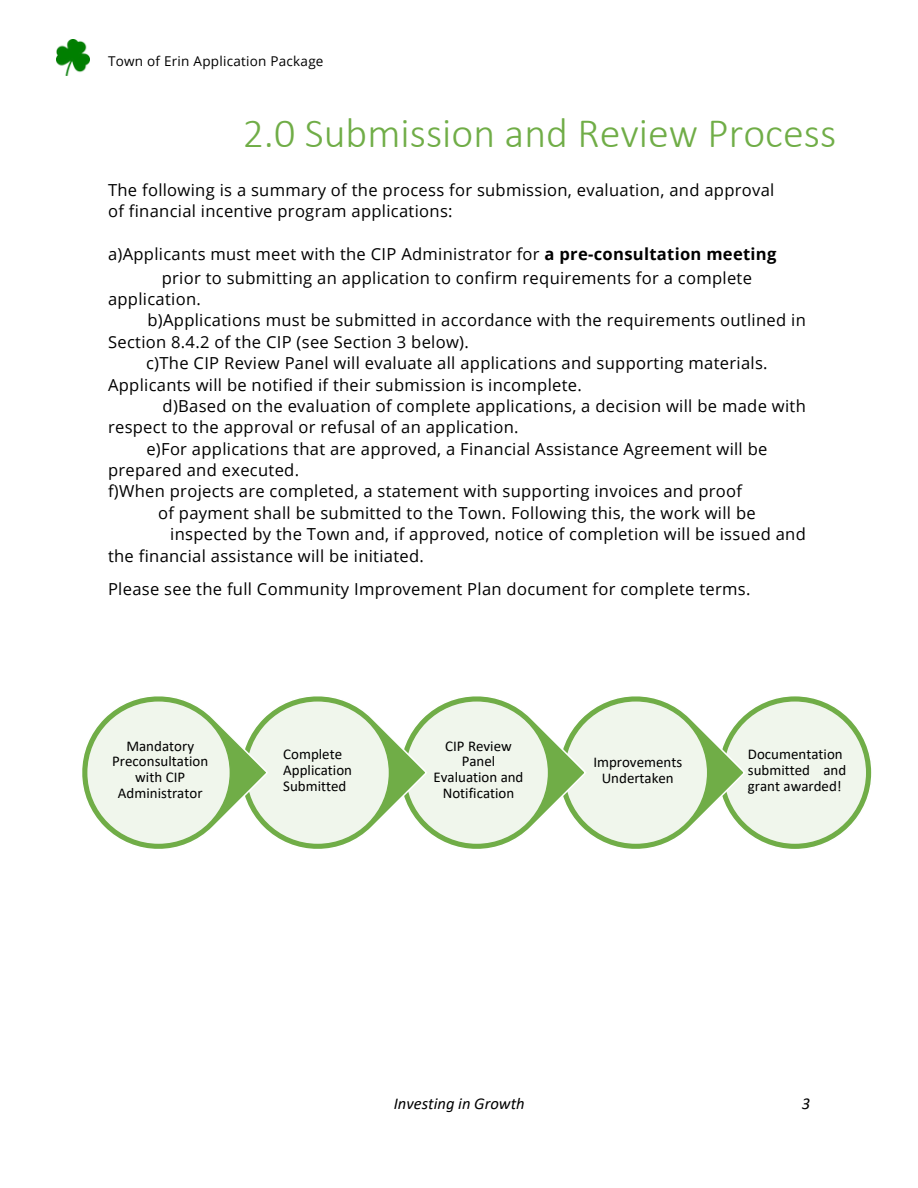
<style>
.page{position:relative;width:918px;height:1188px;background:#fff}
.page>*{position:absolute;margin:0;border:0;box-sizing:border-box;transform-origin:0 0}
.t1{font:300 42px "Calibri";color:#70ad47}
.t2{font:16.5px/21.3px "Open Sans";letter-spacing:.02em;color:#000}
.t3{font:italic 16.5px "Calibri";color:#000}
.t4{font:15px/15.8px "Calibri";color:#000;text-align:center}
.t5{font:13.5px "Open Sans";letter-spacing:.02em;color:#000}
.s1{font-weight:700}
</style>
<div class="page">
<img style="left:57px;top:39px;width:32px;height:36px">
<svg style="left:718px;top:696px;width:154px;height:154px;background:#87ba65"></svg>
<div style="left:723px;top:701px;width:144px;height:144px;background:#f0f6ec;border-radius:50%"></div>
<svg style="left:82px;top:696px;width:665px;height:153px"></svg>
<div style="left:87px;top:701px;width:143px;height:144px;background:#f0f6ec;border-radius:50%"></div>
<p class="t5" style="left:108px;top:52px;width:217px">Town of Erin Application Package</p>
<h1 class="t1" style="left:243px;top:116px;width:595px">2.0 Submission and Review Process</h1>
<p class="t2" style="left:108px;top:179px;width:668px">The following is a summary of the process for submission, evaluation, and approval of financial incentive program applications:</p>
<p class="t2" style="left:162px;top:242px;width:616px;line-height:23.7px;text-indent:-54px">a)Applicants must meet with the CIP Administrator for <span class="s1">a pre-consultation meeting </span>prior to submitting an application to confirm requirements for a complete</p>
<p class="t2" style="left:108px;top:288px;width:94px">application.</p>
<p class="t2" style="left:148px;top:309px;width:660px">b)Applications must be submitted in accordance with the requirements outlined in</p>
<p class="t2" style="left:108px;top:331px;width:362px">Section 8.4.2 of the CIP (see Section 3 below).</p>
<p class="t2" style="left:146px;top:352px;width:623px">c)The CIP Review Panel will evaluate all applications and supporting materials.</p>
<p class="t2" style="left:108px;top:374px;width:475px">Applicants will be notified if their submission is incomplete.</p>
<p class="t2" style="left:163px;top:395px;width:645px">d)Based on the evaluation of complete applications, a decision will be made with</p>
<p class="t2" style="left:108px;top:416px;width:412px">respect to the approval or refusal of an application.</p>
<p class="t2" style="left:146px;top:438px;width:623px">e)For applications that are approved, a Financial Assistance Agreement will be</p>
<p class="t2" style="left:108px;top:459px;width:193px">prepared and executed.</p>
<p class="t2" style="left:108px;top:480px;width:636px">f)When projects are completed, a statement with supporting invoices and proof</p>
<p class="t2" style="left:158px;top:502px;width:599px">of payment shall be submitted to the Town. Following this, the work will be</p>
<p class="t2" style="left:170px;top:523px;width:637px">inspected by the Town and, if approved, notice of completion will be issued and</p>
<p class="t2" style="left:108px;top:545px;width:317px">the financial assistance will be initiated.</p>
<p class="t2" style="left:108px;top:578px;width:644px">Please see the full Community Improvement Plan document for complete terms.</p>
<p class="t4" style="left:112px;top:739px;width:98px">Mandatory<br>Preconsultation with CIP<br>Administrator</p>
<p class="t4" style="left:283px;top:747px;width:70px;text-align:left">Complete<br>Application<br>Submitted</p>
<p class="t4" style="left:434px;top:739px;width:91px">CIP Review<br>Panel<br>Evaluation and<br>Notification</p>
<p class="t4" style="left:593px;top:756px;width:90px">Improvements<br>Undertaken</p>
<p class="t4" style="left:748px;top:747px;width:100px;text-align:left">Documentation submitted and grant awarded!</p>
<p class="t3" style="left:394px;top:1096px;width:133px">Investing in Growth</p>
<p class="t3" style="left:802px;top:1096px;width:10px">3</p>
</div>
